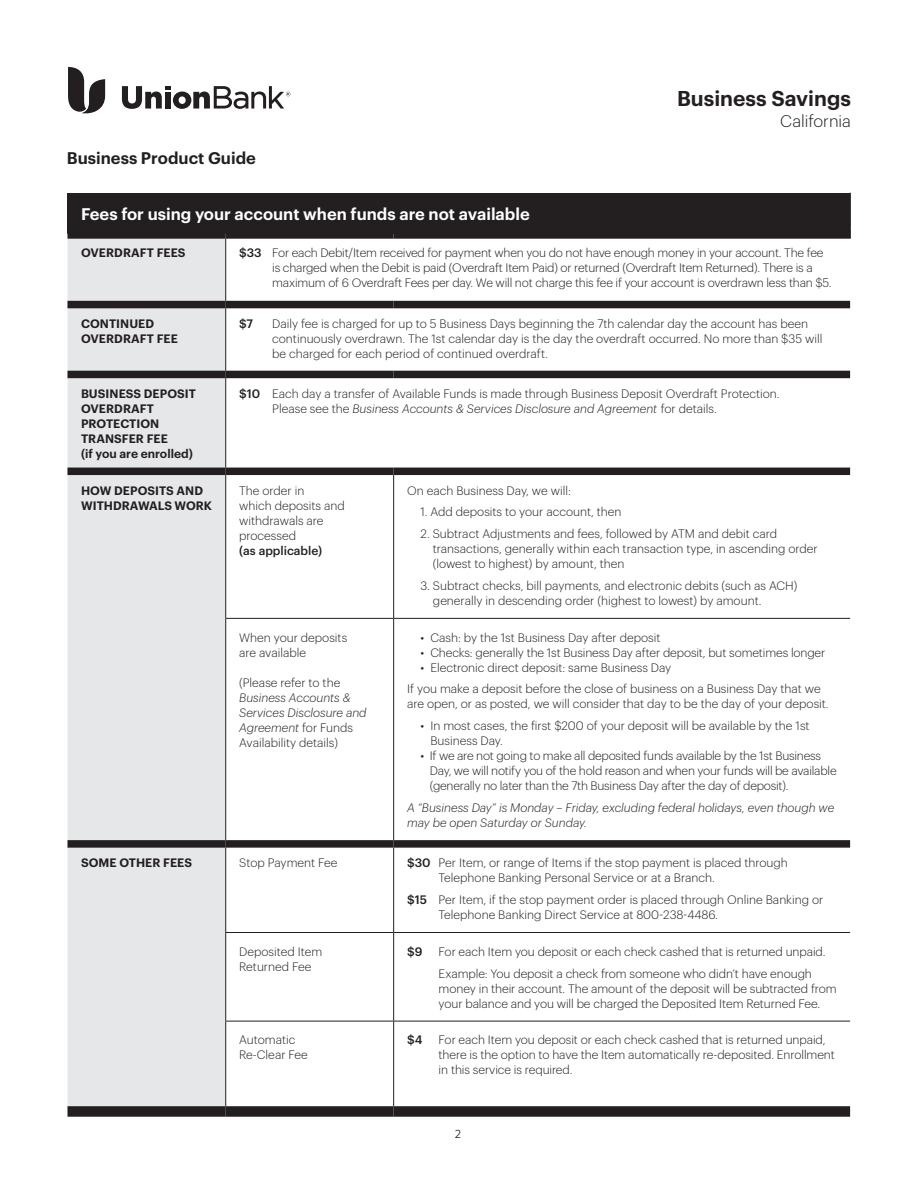
<style>
.page{position:relative;width:918px;height:1188px;background:#fff}
.page>*{position:absolute;margin:0;border:0;box-sizing:border-box;transform-origin:0 0}
.t1{font:600 21px "Graphik";color:#231f20}
.Section_Title{font:600 16.5px "Graphik";color:#fff}
.t2{font:600 16.5px "Graphik";color:#231f20}
.t3{font:300 16.5px "Graphik";color:#231f20}
.Table_Body{font:300 12px/15px "Graphik";letter-spacing:-.005em;color:#231f20}
.Table_Body-2{font:italic 300 12px/15px "Graphik";color:#231f20}
.Table_Category{font:600 12px/15px "Graphik";letter-spacing:.005em;color:#231f20}
.Table_Body-3{font:500 12px "Graphik";color:#231f20}
.t4{font:12px "Whitney HTF";color:#231f20}
.s1{font-weight:500}
.s2{font-style:italic}
.s3{font-style:normal}
</style>
<div class="page">
<svg style="left:68px;top:67px;width:37px;height:47px"></svg>
<svg style="left:122px;top:86px;width:168px;height:23px"></svg>
<div style="left:68px;top:193px;width:782px;height:40px;background:#231f20"></div>
<div style="left:68px;top:239px;width:157px;height:867px;background:#e6e7e9"></div>
<hr style="left:849px;top:193px;width:2px;height:35px;background:#231f20">
<div style="left:68px;top:1106px;width:158px;height:11px;background:#231f20"></div>
<hr style="left:225px;top:618px;width:169px;height:1px;background:#231f20">
<hr style="left:394px;top:618px;width:456px;height:1px;background:#231f20">
<hr style="left:225px;top:932px;width:169px;height:1px;background:#231f20">
<hr style="left:394px;top:932px;width:456px;height:1px;background:#231f20">
<hr style="left:225px;top:239px;width:1px;height:62px;background:#231f20">
<hr style="left:225px;top:308px;width:1px;height:63px;background:#231f20">
<hr style="left:225px;top:378px;width:1px;height:90px;background:#231f20">
<hr style="left:225px;top:475px;width:1px;height:143px;background:#231f20">
<hr style="left:393px;top:475px;width:1px;height:143px;background:#231f20">
<hr style="left:225px;top:619px;width:1px;height:221px;background:#231f20">
<hr style="left:393px;top:619px;width:1px;height:221px;background:#231f20">
<hr style="left:225px;top:848px;width:1px;height:84px;background:#231f20">
<hr style="left:393px;top:848px;width:1px;height:84px;background:#231f20">
<hr style="left:225px;top:933px;width:1px;height:88px;background:#231f20">
<hr style="left:393px;top:933px;width:1px;height:88px;background:#231f20">
<hr style="left:225px;top:1021px;width:1px;height:85px;background:#231f20">
<hr style="left:393px;top:1021px;width:1px;height:85px;background:#231f20">
<div style="left:68px;top:228px;width:158px;height:11px;background:#231f20"></div>
<div style="left:226px;top:228px;width:168px;height:11px;background:#231f20"></div>
<div style="left:394px;top:228px;width:457px;height:11px;background:#231f20"></div>
<div style="left:226px;top:1106px;width:168px;height:11px;background:#231f20"></div>
<div style="left:394px;top:1106px;width:456px;height:11px;background:#231f20"></div>
<hr style="left:225px;top:1021px;width:169px;height:1px;background:#231f20">
<hr style="left:394px;top:1021px;width:456px;height:1px;background:#231f20">
<div style="left:68px;top:301px;width:158px;height:7px;background:#231f20"></div>
<div style="left:226px;top:301px;width:168px;height:7px;background:#231f20"></div>
<div style="left:394px;top:301px;width:456px;height:7px;background:#231f20"></div>
<div style="left:68px;top:371px;width:158px;height:7px;background:#231f20"></div>
<div style="left:226px;top:371px;width:168px;height:7px;background:#231f20"></div>
<div style="left:394px;top:371px;width:456px;height:7px;background:#231f20"></div>
<div style="left:68px;top:468px;width:158px;height:7px;background:#231f20"></div>
<div style="left:226px;top:468px;width:168px;height:7px;background:#231f20"></div>
<div style="left:394px;top:468px;width:456px;height:7px;background:#231f20"></div>
<div style="left:226px;top:840px;width:168px;height:8px;background:#231f20"></div>
<div style="left:394px;top:840px;width:456px;height:8px;background:#231f20"></div>
<div style="left:68px;top:840px;width:158px;height:8px;background:#231f20"></div>
<h2 class="t2" style="left:67px;top:145px;width:190px">Business Product Guide</h2>
<h1 class="t1" style="left:677px;top:82px;width:175px">Business Savings</h1>
<h2 class="t3" style="left:780px;top:109px;width:72px">California</h2>
<p class="Section_Title" style="left:81px;top:201px;width:450px">Fees for using your account when funds are not available</p>
<p class="Table_Category" style="left:81px;top:244px;width:106px">OVERDRAFT FEES</p>
<p class="Table_Body" style="left:272px;top:244px;width:561px;text-indent:-33px"><span class="s1">$33</span> For each Debit/Item received for payment when you do not have enough money in your account. The fee is charged when the Debit is paid (Overdraft Item Paid) or returned (Overdraft Item Returned). There is a maximum of 6 Overdraft Fees per day. We will not charge this fee if your account is overdrawn less than $5.</p>
<p class="Table_Category" style="left:81px;top:315px;width:98px">CONTINUED<br>OVERDRAFT FEE</p>
<p class="Table_Body-3" style="left:239px;top:314px;width:15px">$7</p>
<p class="Table_Body" style="left:272px;top:315px;width:552px">Daily fee is charged for up to 5 Business Days beginning the 7th calendar day the account has been continuously overdrawn. The 1st calendar day is the day the overdraft occurred. No more than $35 will be charged for each period of continued overdraft.</p>
<p class="Table_Category" style="left:81px;top:385px;width:117px">BUSINESS DEPOSIT<br>OVERDRAFT<br>PROTECTION<br>TRANSFER FEE<br>(if you are enrolled)</p>
<p class="Table_Body" style="left:272px;top:385px;width:509px;text-indent:-33px"><span class="s1">$10</span> Each day a transfer of Available Funds is made through Business Deposit Overdraft Protection.<br>Please see the <span class="s2">Business Accounts &amp; Services Disclosure and Agreement</span> for details.</p>
<p class="Table_Category" style="left:81px;top:482px;width:133px">HOW DEPOSITS AND<br>WITHDRAWALS WORK</p>
<p class="Table_Body" style="left:239px;top:482px;width:67px">The order in</p>
<p class="Table_Body" style="left:407px;top:482px;width:165px">On each Business Day, we will:</p>
<p class="Table_Body" style="left:421px;top:504px;width:202px">1. Add deposits to your account, then</p>
<p class="Table_Body" style="left:433px;top:525px;width:386px;text-indent:-12px">2. Subtract Adjustments and fees, followed by ATM and debit card transactions, generally within each transaction type, in ascending order (lowest to highest) by amount, then</p>
<p class="Table_Body" style="left:433px;top:577px;width:366px;text-indent:-12px">3. Subtract checks, bill payments, and electronic debits (such as ACH) generally in descending order (highest to lowest) by amount.</p>
<p class="Table_Body" style="left:239px;top:497px;width:107px">which deposits and withdrawals are processed</p>
<p class="Table_Body-3" style="left:239px;top:541px;width:85px">(as applicable)</p>
<p class="Table_Body" style="left:239px;top:629px;width:110px">When your deposits are available</p>
<p class="Table_Body-2" style="left:239px;top:674px;width:129px"><span class="s3">(Please refer to the<br></span>Business Accounts &amp;<br>Services Disclosure and<br>Agreement <span class="s3">for Funds<br>Availability details)</span></p>
<p class="Table_Body" style="left:421px;top:629px;width:241px">• Cash: by the 1st Business Day after deposit</p>
<p class="Table_Body" style="left:421px;top:644px;width:406px">• Checks: generally the 1st Business Day after deposit, but sometimes longer</p>
<p class="Table_Body" style="left:421px;top:659px;width:252px">• Electronic direct deposit: same Business Day</p>
<p class="Table_Body" style="left:407px;top:681px;width:423px">If you make a deposit before the close of business on a Business Day that we are open, or as posted, we will consider that day to be the day of your deposit.</p>
<p class="Table_Body" style="left:430px;top:717px;width:381px;text-indent:-10px">• In most cases, the first $200 of your deposit will be available by the 1st<br>Business Day.</p>
<p class="Table_Body" style="left:430px;top:747px;width:408px;text-indent:-9px">• If we are not going to make all deposited funds available by the 1st Business<br>Day, we will notify you of the hold reason and when your funds will be available (generally no later than the 7th Business Day after the day of deposit).</p>
<p class="Table_Body-2" style="left:407px;top:799px;width:429px">A “Business Day” is Monday – Friday, excluding federal holidays, even though we may be open Saturday or Sunday.</p>
<p class="Table_Category" style="left:81px;top:854px;width:113px">SOME OTHER FEES</p>
<p class="Table_Body" style="left:239px;top:854px;width:100px">Stop Payment Fee</p>
<p class="Table_Body" style="left:439px;top:854px;width:351px;text-indent:-32px"><span class="s1">$30</span> Per Item, or range of Items if the stop payment is placed through<br>Telephone Banking Personal Service or at a Branch.</p>
<p class="Table_Body" style="left:439px;top:891px;width:386px;text-indent:-32px"><span class="s1">$15</span> Per Item, if the stop payment order is placed through Online Banking or<br>Telephone Banking Direct Service at 800-238-4486.</p>
<p class="Table_Body" style="left:239px;top:943px;width:84px">Deposited Item</p>
<p class="Table_Body" style="left:239px;top:958px;width:74px">Returned Fee</p>
<p class="Table_Body-3" style="left:407px;top:942px;width:17px">$9</p>
<p class="Table_Body" style="left:439px;top:943px;width:388px">For each Item you deposit or each check cashed that is returned unpaid.</p>
<p class="Table_Body" style="left:439px;top:965px;width:400px">Example: You deposit a check from someone who didn’t have enough money in their account. The amount of the deposit will be subtracted from your balance and you will be charged the Deposited Item Returned Fee.</p>
<p class="Table_Body" style="left:239px;top:1032px;width:70px">Automatic<br>Re-Clear Fee</p>
<p class="Table_Body-3" style="left:407px;top:1031px;width:17px">$4</p>
<p class="Table_Body" style="left:439px;top:1032px;width:398px">For each Item you deposit or each check cashed that is returned unpaid, there is the option to have the Item automatically re-deposited. Enrollment in this service is required.</p>
<p class="t4" style="left:455px;top:1127px;width:8px">2</p>
</div>
